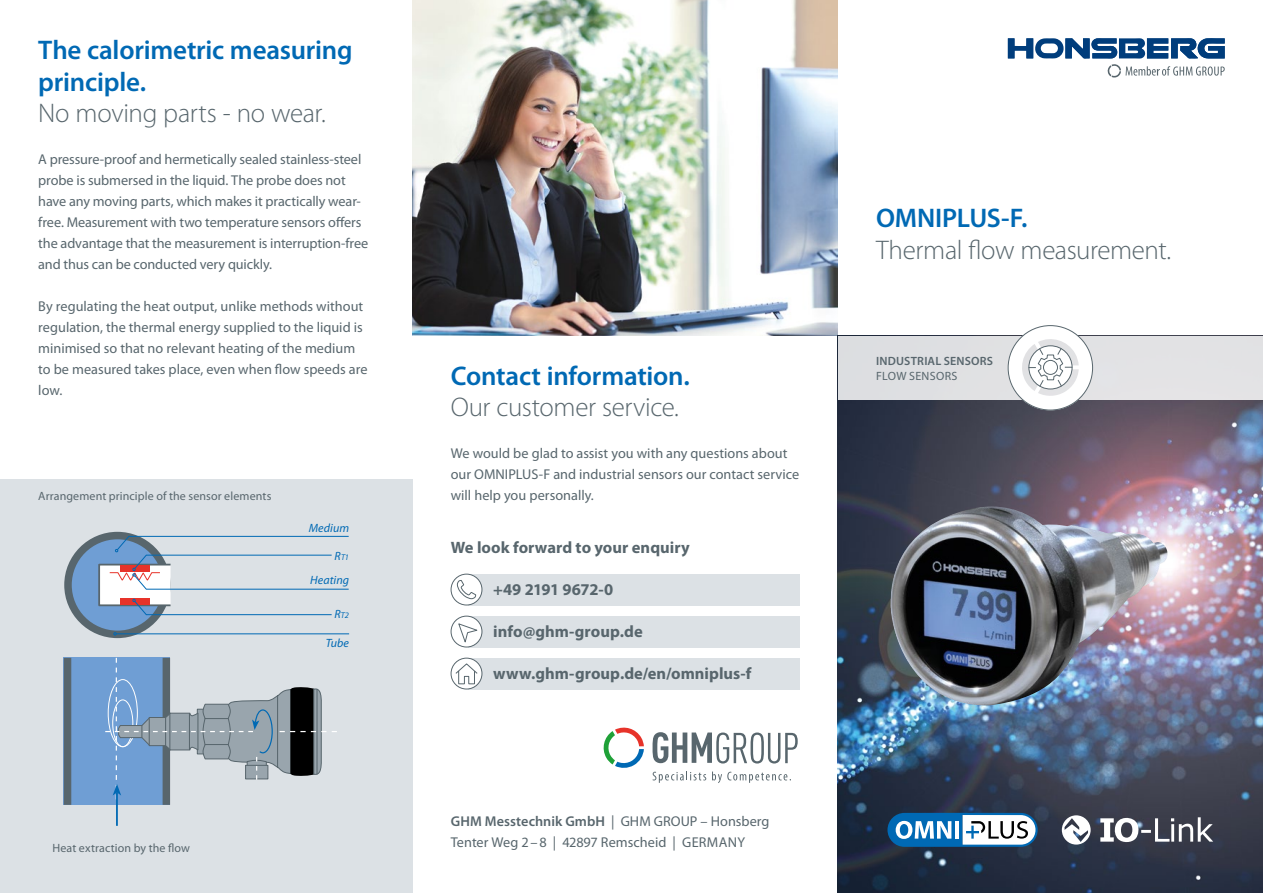
<style>
.page{position:relative;width:1263px;height:893px;background:#fff}
.page>*{position:absolute;margin:0;border:0;box-sizing:border-box;transform-origin:0 0}
.t1{font:600 27px/31.5px "Myriad Pro";letter-spacing:-.01em;color:#0069b4}
.t2{font:300 27px "Myriad Pro";letter-spacing:-.015em;color:#58666d}
.t3{font:700 16.5px "Myriad Pro";color:#58666d}
.t4{font:700 16.5px "Myriad Pro";letter-spacing:-.03em;color:#58666d}
.t5{font:14.25px/21px "Myriad Pro";color:#58666d}
.t6{font:12px "Myriad Pro";letter-spacing:.01em;color:#58666d}
.t7{font:600 12px "Myriad Pro";letter-spacing:.015em;color:#58666d}
.t8{font:italic 12px "Myriad Pro";letter-spacing:.005em;color:#0069b4}
.t9{font:italic 8.4px "Myriad Pro";color:#0069b4}
.s1{font-size:12px}
.s2{font-weight:600}
</style>
<div class="page">
<div style="left:468px;top:574px;width:331px;height:31px;background:#dce1e5"></div>
<div style="left:468px;top:616px;width:331px;height:31px;background:#dce1e5"></div>
<div style="left:468px;top:658px;width:331px;height:31px;background:#dce1e5"></div>
<div style="left:451px;top:616px;width:31px;height:31px;background:#fff;border-radius:50%"></div>
<div style="left:451px;top:616px;width:31px;height:31px;border:1px solid #58666d;border-radius:50%"></div>
<svg style="left:458px;top:623px;width:21px;height:21px"></svg>
<div style="left:451px;top:574px;width:31px;height:31px;background:#fff;border-radius:50%"></div>
<div style="left:451px;top:574px;width:31px;height:31px;border:1px solid #58666d;border-radius:50%"></div>
<svg style="left:457px;top:580px;width:19px;height:19px"></svg>
<svg style="left:451px;top:658px;width:31px;height:31px"></svg>
<div style="left:451px;top:658px;width:31px;height:31px;border:1px solid #58666d;border-radius:50%"></div>
<svg style="left:455px;top:663px;width:23px;height:21px"></svg>
<img style="left:412px;top:0;width:426px;height:336px">
<img style="left:838px;top:400px;width:425px;height:493px">
<div style="left:0;top:479px;width:412px;height:414px;background:#dce1e5"></div>
<img style="left:888px;top:506px;width:285px;height:202px">
<div style="left:838px;top:336px;width:425px;height:64px;background:#e1e1e3"></div>
<svg style="left:1008px;top:38px;width:217px;height:40px"></svg>
<svg style="left:68px;top:536px;width:99px;height:98px;background:#6c97c7"></svg>
<div style="left:64px;top:532px;width:107px;height:106px;border:8px solid #58666d;border-radius:50%"></div>
<div style="left:98px;top:564px;width:73px;height:42px;background:#fff;border:2px solid #58666d"></div>
<div style="left:120px;top:598px;width:29px;height:6px;background:#e7332a"></div>
<div style="left:64px;top:658px;width:106px;height:147px;background:#6f9ed4"></div>
<div style="left:64px;top:658px;width:7px;height:147px;background:#58666d"></div>
<div style="left:163px;top:658px;width:7px;height:147px;background:#58666d"></div>
<hr style="left:116px;top:792px;width:2px;height:34px;background:#0069b4">
<svg style="left:105px;top:658px;width:232px;height:141px"></svg>
<svg style="left:652px;top:732px;width:146px;height:31px"></svg>
<svg style="left:652px;top:771px;width:54px;height:12px"></svg>
<svg style="left:712px;top:771px;width:79px;height:12px"></svg>
<svg style="left:603px;top:727px;width:41px;height:41px"></svg>
<svg style="left:1008px;top:325px;width:85px;height:85px"></svg>
<div style="left:1043px;top:360px;width:15px;height:15px;border:1px solid #58666d;border-radius:50%"></div>
<svg style="left:887px;top:813px;width:151px;height:34px"></svg>
<svg style="left:1062px;top:815px;width:151px;height:30px"></svg>
<svg style="left:133px;top:599px;width:199px;height:16px"></svg>
<hr style="left:116px;top:633px;width:233px;height:1px;background:#0069b4">
<svg style="left:109px;top:536px;width:240px;height:54px"></svg>
<h1 class="t1" style="left:38px;top:34px;width:316px">The calorimetric measuring principle.</h1>
<h1 class="t2" style="left:38px;top:97px;width:289px">No moving parts - no wear.</h1>
<p class="t5" style="left:38px;top:149px;width:332px">A pressure-proof and hermetically sealed stainless-steel probe is submersed in the liquid. The probe does not have any moving parts, which makes it practically wear&shy;free. Measurement with two temperature sensors offers the advantage that the measurement is interruption-free and thus can be conducted very quickly.</p>
<p class="t5" style="left:38px;top:296px;width:331px">By regulating the heat output, unlike methods without regulation, the thermal energy supplied to the liquid is minimised so that no relevant heating of the medium to be measured takes place, even when flow speeds are low.</p>
<p class="t6" style="left:38px;top:489px;width:235px">Arrangement principle of the sensor elements</p>
<p class="t8" style="left:309px;top:521px;width:42px">Medium</p>
<p class="t9" style="left:335px;top:552px;width:16px"><span class="s1">R</span>T1</p>
<p class="t8" style="left:310px;top:573px;width:40px">Heating</p>
<p class="t9" style="left:334px;top:609px;width:16px"><span class="s1">R</span>T2</p>
<p class="t8" style="left:326px;top:636px;width:25px">Tube</p>
<p class="t6" style="left:52px;top:840px;width:139px">Heat extraction by the flow</p>
<h1 class="t1" style="left:451px;top:359px;width:241px">Contact information.</h1>
<h1 class="t2" style="left:451px;top:391px;width:230px">Our customer service.</h1>
<p class="t5" style="left:451px;top:443px;width:350px">We would be glad to assist you with any questions about our OMNIPLUS-F and industrial sensors our contact service will help you personally.</p>
<p class="t3" style="left:451px;top:536px;width:240px">We look forward to your enquiry</p>
<p class="t4" style="left:493px;top:578px;width:122px">+49 2191 9672-0</p>
<p class="t3" style="left:493px;top:620px;width:151px">info@ghm-group.de</p>
<p class="t3" style="left:493px;top:662px;width:260px">www.ghm-group.de/en/omniplus-f</p>
<p class="t5" style="left:451px;top:810px;width:320px"><span class="s2">GHM Messtechnik GmbH</span> | GHM GROUP – Honsberg<br>Tenter Weg 2–8 | 42897 Remscheid | GERMANY</p>
<h1 class="t1" style="left:876px;top:202px;width:153px">OMNIPLUS-F.</h1>
<h1 class="t2" style="left:876px;top:234px;width:297px">Thermal flow measurement.</h1>
<p class="t7" style="left:876px;top:353px;width:119px">INDUSTRIAL SENSORS</p>
<p class="t6" style="left:876px;top:368px;width:83px">FLOW SENSORS</p>
</div>
